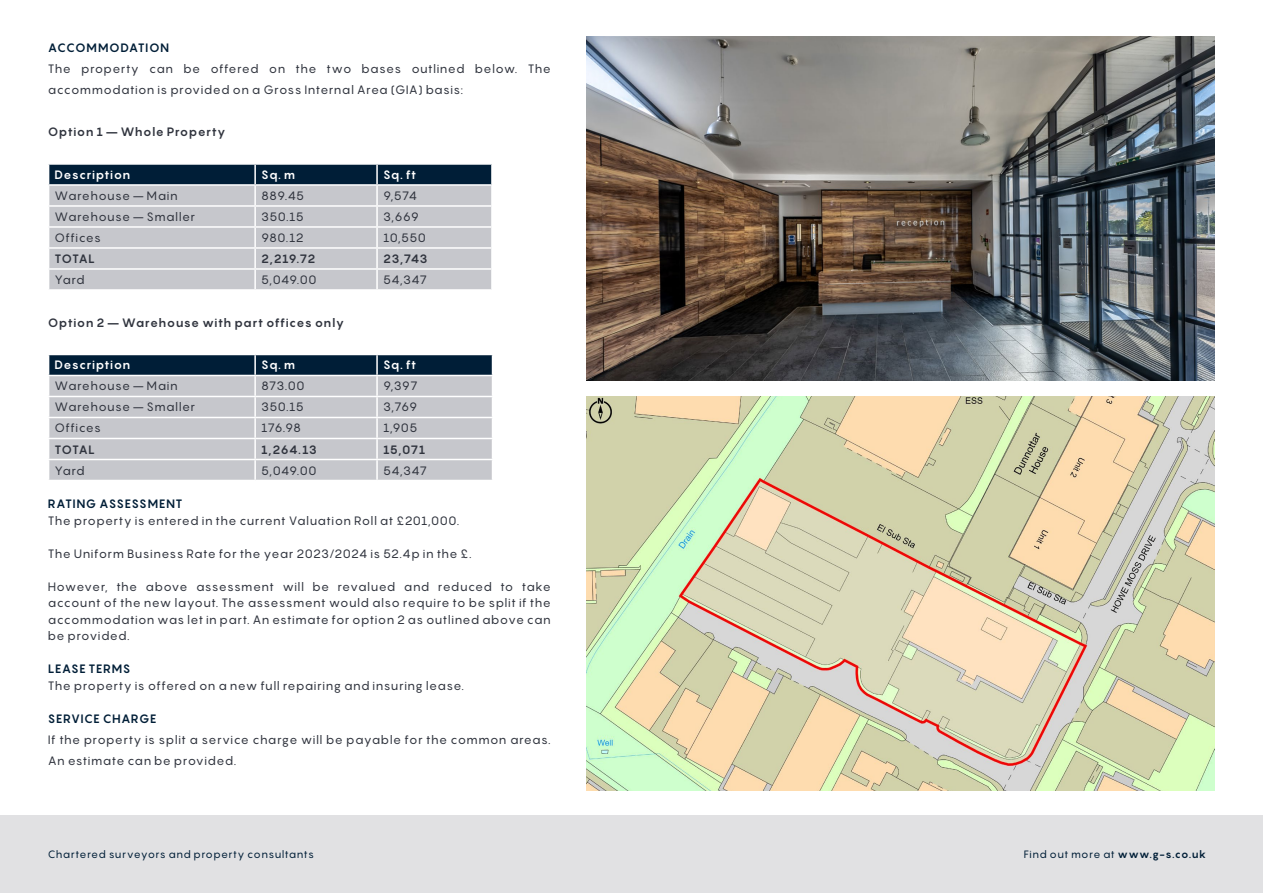
<style>
.page{position:relative;width:1263px;height:893px;background:#fff}
.page>*{position:absolute;margin:0;border:0;box-sizing:border-box;transform-origin:0 0}
.text{font:12px/16.5px "Pangram";letter-spacing:.035em;color:#30343e}
.text-2{font:700 12px "Pangram";letter-spacing:.03em;color:#30343e}
.heads{font:700 12px "Pangram";letter-spacing:.04em;color:#001e37}
.text-3{font:700 12px "Pangram";letter-spacing:.04em;color:#fff}
.t1{font:10.5px "Pangram";letter-spacing:.04em;color:#001e37}
.s1{font-weight:700}
</style>
<div class="page">
<div style="left:0;top:815px;width:1263px;height:78px;background:#e1e1e3"></div>
<img style="left:587px;top:36px;width:628px;height:345px">
<img style="left:587px;top:396px;width:628px;height:395px">
<svg style="left:48px;top:164px;width:444px;height:125px;background:#abb1b8"></svg>
<svg style="left:48px;top:354px;width:445px;height:126px;background:#acb1b9"></svg>
<p class="heads" style="left:48px;top:40px;width:123px">ACCOMMODATION</p>
<p class="text" style="left:48px;top:58px;width:504px;line-height:21px">The property can be offered on the two bases outlined below. The accommodation is provided on a Gross Internal Area (GIA) basis:</p>
<p class="text-2" style="left:48px;top:124px;width:179px">Option 1 – Whole Property</p>
<p class="text-3" style="left:55px;top:167px;width:77px">Description</p>
<p class="text-3" style="left:261px;top:167px;width:36px">Sq. m</p>
<p class="text-3" style="left:383px;top:167px;width:35px">Sq. ft</p>
<p class="text" style="left:55px;top:187px;width:125px">Warehouse – Main</p>
<p class="text" style="left:261px;top:187px;width:45px">889.45</p>
<p class="text" style="left:383px;top:187px;width:35px">9,574</p>
<p class="text" style="left:55px;top:208px;width:142px">Warehouse – Smaller</p>
<p class="text" style="left:261px;top:208px;width:44px">350.15</p>
<p class="text" style="left:383px;top:208px;width:38px">3,669</p>
<p class="text" style="left:55px;top:229px;width:48px">Offices</p>
<p class="text" style="left:261px;top:229px;width:44px">980.12</p>
<p class="text" style="left:383px;top:229px;width:44px">10,550</p>
<p class="text-2" style="left:55px;top:251px;width:42px">TOTAL</p>
<p class="text-2" style="left:261px;top:251px;width:56px">2,219.72</p>
<p class="text-2" style="left:383px;top:251px;width:46px">23,743</p>
<p class="text" style="left:55px;top:271px;width:32px">Yard</p>
<p class="text" style="left:261px;top:271px;width:57px">5,049.00</p>
<p class="text" style="left:383px;top:271px;width:45px">54,347</p>
<p class="text-2" style="left:48px;top:315px;width:298px">Option 2 – Warehouse with part offices only</p>
<p class="text-3" style="left:55px;top:357px;width:77px">Description</p>
<p class="text-3" style="left:261px;top:357px;width:36px">Sq. m</p>
<p class="text-3" style="left:383px;top:357px;width:35px">Sq. ft</p>
<p class="text" style="left:55px;top:378px;width:125px">Warehouse – Main</p>
<p class="text" style="left:261px;top:378px;width:45px">873.00</p>
<p class="text" style="left:383px;top:378px;width:36px">9,397</p>
<p class="text" style="left:55px;top:399px;width:142px">Warehouse – Smaller</p>
<p class="text" style="left:261px;top:399px;width:44px">350.15</p>
<p class="text" style="left:383px;top:399px;width:36px">3,769</p>
<p class="text" style="left:55px;top:420px;width:48px">Offices</p>
<p class="text" style="left:261px;top:420px;width:41px">176.98</p>
<p class="text" style="left:383px;top:420px;width:36px">1,905</p>
<p class="text-2" style="left:55px;top:441px;width:42px">TOTAL</p>
<p class="text-2" style="left:261px;top:441px;width:57px">1,264.13</p>
<p class="text-2" style="left:383px;top:441px;width:44px">15,071</p>
<p class="text" style="left:55px;top:462px;width:32px">Yard</p>
<p class="text" style="left:261px;top:462px;width:57px">5,049.00</p>
<p class="text" style="left:383px;top:462px;width:45px">54,347</p>
<p class="heads" style="left:48px;top:496px;width:136px">RATING ASSESSMENT</p>
<p class="text" style="left:48px;top:512px;width:413px">The property is entered in the current Valuation Roll at £201,000.</p>
<p class="text" style="left:48px;top:545px;width:425px">The Uniform Business Rate for the year 2023/2024 is 52.4p in the £.</p>
<p class="text" style="left:48px;top:578px;width:504px;text-align:justify">However, the above assessment will be revalued and reduced to take account of the new layout. The assessment would also require to be split if the accommodation was let in part. An estimate for option 2 as outlined above can be provided.</p>
<p class="heads" style="left:48px;top:661px;width:84px">LEASE TERMS</p>
<p class="text" style="left:48px;top:677px;width:418px">The property is offered on a new full repairing and insuring lease.</p>
<p class="heads" style="left:48px;top:711px;width:110px">SERVICE CHARGE</p>
<p class="text" style="left:48px;top:729px;width:504px;line-height:21px">If the property is split a service charge will be payable for the common areas.<br>An estimate can be provided.</p>
<p class="t1" style="left:48px;top:848px;width:268px">Chartered surveyors and property consultants</p>
<p class="t1" style="left:1024px;top:848px;width:184px">Find out more at <span class="s1">www.g-s.co.uk</span></p>
</div>
